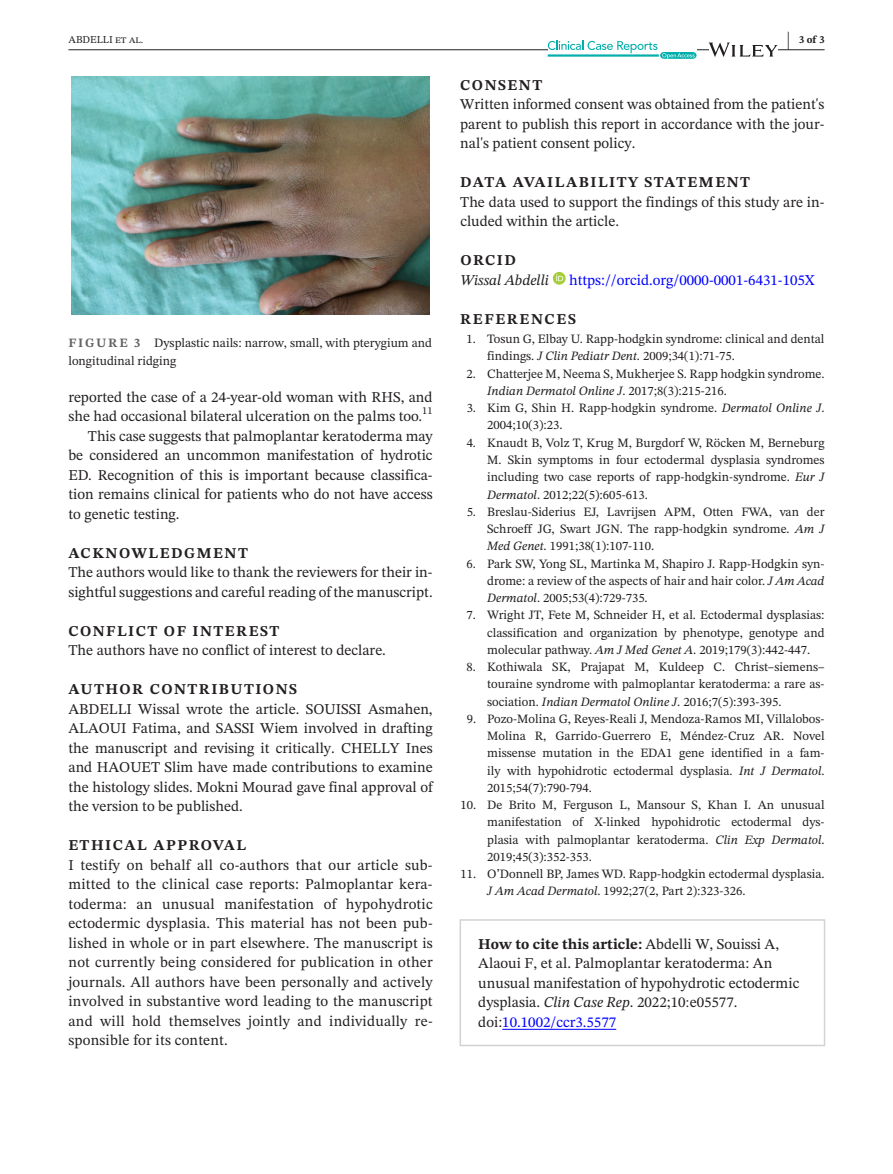
<style>
.page{position:relative;width:893px;height:1174px;background:#fff}
.page>*{position:absolute;margin:0;border:0;box-sizing:border-box;transform-origin:0 0}
.t1{font:700 21px "STIX Two Text";color:#231f20;scale:.42 1}
.t2{font:15px/19.5px "STIX Two Text";color:#231f20}
.t3{font:700 15px "STIX Two Text";letter-spacing:.1em;color:#231f20}
.t4{font:15px "STIX Two Text";color:#00f}
.t5{font:italic 15px "STIX Two Text";color:#231f20}
.t6{font:12.75px/17.2px "STIX Two Text";color:#231f20;text-align:justify}
.t7{font:10.5px "STIX Two Text";color:#231f20}
.t8{font:700 10.5px "STIX Two Text";color:#231f20}
.s1{font-weight:700;color:#636366}
.s2{font-style:italic}
.s3{font-weight:700}
.s4{font-family:"STIX"}
.s5{color:#00f}
</style>
<div class="page">
<hr style="left:68px;top:49px;width:756px;height:1px;background:#231f20">
<svg style="left:548px;top:41px;width:148px;height:18px"></svg>
<svg style="left:709px;top:43px;width:68px;height:14px"></svg>
<div style="left:460px;top:919px;width:365px;height:127px;border:2px solid #d1d2d4"></div>
<hr style="left:502px;top:1029px;width:114px;height:1px;background:#00f">
<svg style="left:553px;top:272px;width:13px;height:13px"></svg>
<svg style="left:556px;top:274px;width:7px;height:7px"></svg>
<div style="left:68px;top:76px;width:365px;height:238px;background:linear-gradient(to bottom,#fff,#fff)"></div>
<img style="left:72px;top:76px;width:357px;height:238px">
<h1 class="t1" style="left:787px;top:24px;width:8px">|</h1>
<p class="t7" style="left:68px;top:32px;width:76px">ABDELLI et al.</p>
<p class="t8" style="left:799px;top:32px;width:27px">3 of 3</p>
<p class="t6" style="left:68px;top:333px;width:365px;line-height:18px"><span class="s1">FIGURE 3</span> Dysplastic nails: narrow, small, with pterygium and longitudinal ridging</p>
<p class="t2" style="left:68px;top:387px;width:366px">reported the case of a 24-year-old woman with RHS, and she had occasional bilateral ulceration on the palms too.</p>
<p class="t7" style="left:422px;top:403px;width:12px">11</p>
<p class="t2" style="left:68px;top:426px;width:366px;text-align:justify;text-indent:20px">This case suggests that palmoplantar keratoderma may be considered an uncommon manifestation of hydrotic ED. Recognition of this is important because classifica&shy;tion remains clinical for patients who do not have access to genetic testing.</p>
<p class="t3" style="left:68px;top:542px;width:181px">ACKNOWLEDGMENT</p>
<p class="t2" style="left:68px;top:562px;width:366px">The authors would like to thank the reviewers for their in&shy;sightful suggestions and careful reading of the manuscript.</p>
<p class="t3" style="left:69px;top:620px;width:212px">CONFLICT OF INTEREST</p>
<p class="t2" style="left:69px;top:640px;width:319px">The authors have no conflict of interest to declare.</p>
<p class="t3" style="left:69px;top:678px;width:230px">AUTHOR CONTRIBUTIONS</p>
<p class="t2" style="left:68px;top:699px;width:366px;text-align:justify">ABDELLI Wissal wrote the article. SOUISSI Asmahen, ALAOUI Fatima, and SASSI Wiem involved in drafting the manuscript and revising it critically. CHELLY Ines and HAOUET Slim have made contributions to examine the histology slides. Mokni Mourad gave final approval of the version to be published.</p>
<p class="t3" style="left:68px;top:834px;width:179px">ETHICAL APPROVAL</p>
<p class="t2" style="left:68px;top:855px;width:366px;text-align:justify">I testify on behalf all co-authors that our article sub&shy;mitted to the clinical case reports: Palmoplantar kera&shy;toderma: an unusual manifestation of hypohydrotic ectodermic dysplasia. This material has not been pub&shy;lished in whole or in part elsewhere. The manuscript is not currently being considered for publication in other journals. All authors have been personally and actively involved in substantive word leading to the manuscript and will hold themselves jointly and individually re&shy;sponsible for its content.</p>
<p class="t3" style="left:460px;top:74px;width:83px">CONSENT</p>
<p class="t2" style="left:460px;top:94px;width:366px;text-align:justify">Written informed consent was obtained from the patient's parent to publish this report in accordance with the jour&shy;nal's patient consent policy.</p>
<p class="t3" style="left:460px;top:171px;width:291px">DATA AVAILABILITY STATEMENT</p>
<p class="t2" style="left:460px;top:192px;width:366px">The data used to support the findings of this study are in&shy;cluded within the article.</p>
<p class="t3" style="left:460px;top:249px;width:57px">ORCID</p>
<p class="t5" style="left:460px;top:269px;width:90px">Wissal Abdelli</p>
<p class="t4" style="left:569px;top:269px;width:247px">https://orcid.org/0000-0001-6431-105X</p>
<p class="t3" style="left:460px;top:308px;width:117px">REFERENCES</p>
<p class="t6" style="left:487px;top:330px;width:339px;text-indent:-21px">1. Tosun G, Elbay U. Rapp-hodgkin syndrome: clinical and dental findings. <span class="s2">J Clin Pediatr Dent</span>. 2009;34(1):71-75.</p>
<p class="t6" style="left:487px;top:365px;width:339px;text-indent:-21px">2. Chatterjee M, Neema S, Mukherjee S. Rapp hodgkin syndrome.<br><span class="s2">Indian Dermatol Online J</span>. 2017;8(3):215-216.</p>
<p class="t6" style="left:487px;top:399px;width:339px;text-indent:-21px">3. Kim G, Shin H. Rapp-hodgkin syndrome. <span class="s2">Dermatol Online J</span>.<br>2004;10(3):23.</p>
<p class="t6" style="left:487px;top:434px;width:339px;text-indent:-21px">4. Knaudt B, Volz T, Krug M, Burgdorf W, Röcken M, Berneburg M. Skin symptoms in four ectodermal dysplasia syndromes including two case reports of rapp-hodgkin-syndrome. <span class="s2">Eur J Dermatol</span>. 2012;22(5):605-613.</p>
<p class="t6" style="left:487px;top:503px;width:339px;text-indent:-20px">5. Breslau-Siderius EJ, Lavrijsen APM, Otten FWA, van der Schroeff JG, Swart JGN. The rapp-hodgkin syndrome. <span class="s2">Am J Med Genet</span>. 1991;38(1):107-110.</p>
<p class="t6" style="left:487px;top:554px;width:339px;text-indent:-21px">6. Park SW, Yong SL, Martinka M, Shapiro J. Rapp-Hodgkin syn&shy;drome: a review of the aspects of hair and hair color. <span class="s2">J Am Acad Dermatol</span>. 2005;53(4):729-735.</p>
<p class="t6" style="left:487px;top:606px;width:339px;text-indent:-21px">7. Wright JT, Fete M, Schneider H, et al. Ectodermal dysplasias: classification and organization by phenotype, genotype and molecular pathway. <span class="s2">Am J Med Genet A</span>. 2019;179(3):442-447.</p>
<p class="t6" style="left:487px;top:658px;width:339px;text-indent:-21px">8. Kothiwala SK, Prajapat M, Kuldeep C. Christ–siemens– touraine syndrome with palmoplantar keratoderma: a rare as&shy;sociation. <span class="s2">Indian Dermatol Online J</span>. 2016;7(5):393-395.</p>
<p class="t6" style="left:487px;top:710px;width:339px;text-indent:-21px">9. Pozo-Molina G, Reyes-Reali J, Mendoza-Ramos MI, Villalobos-Molina R, Garrido-Guerrero E, Méndez-Cruz AR. Novel missense mutation in the EDA1 gene identified in a fam&shy;ily with hypohidrotic ectodermal dysplasia. <span class="s2">Int J Dermatol</span>.<br>2015;54(7):790-794.</p>
<p class="t6" style="left:487px;top:796px;width:339px;text-indent:-27px">10. De Brito M, Ferguson L, Mansour S, Khan I. An unusual manifestation of X-linked hypohidrotic ectodermal dys&shy;plasia with palmoplantar keratoderma. <span class="s2">Clin Exp Dermatol</span>.<br>2019;45(3):352-353.</p>
<p class="t6" style="left:487px;top:865px;width:339px;text-indent:-27px">11. O’Donnell BP, James WD. Rapp-hodgkin ectodermal dysplasia.<br><span class="s2">J Am Acad Dermatol</span>. 1992;27(2, Part 2):323‑326.</p>
<p class="t2" style="left:478px;top:933px;width:323px"><span class="s3">How to cite this article:</span> Abdelli W, Souissi A, Alaoui F, et al. Palmoplantar keratoderma: An unusual manifestation of hypohydrotic ectodermic dysplasia. <span class="s2">Clin Case Rep</span>. 2022;10<span class="s4">:</span>e05577. doi:<span class="s5">10.1002/ccr3.5577</span></p>
</div>
